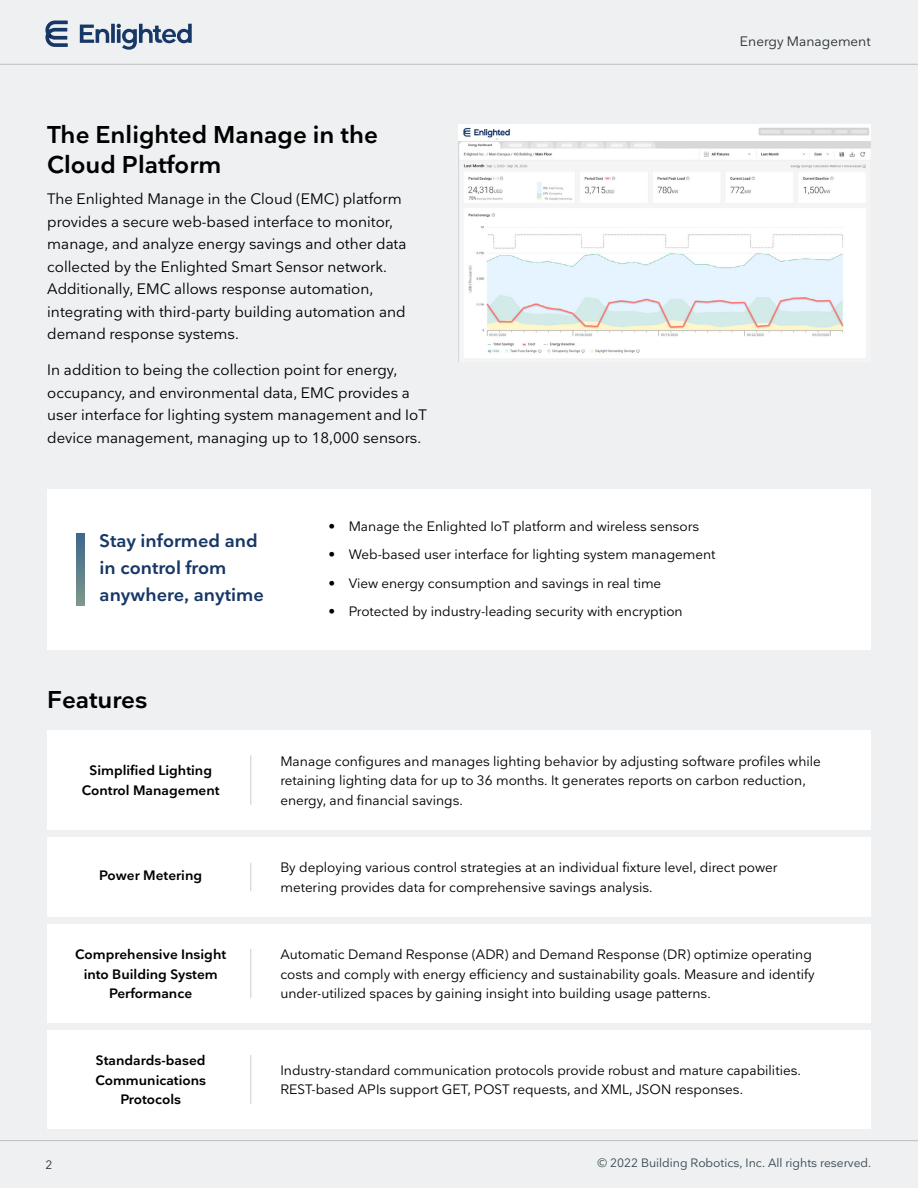
<style>
.page{position:relative;width:918px;height:1188px;background:#eef0f2}
.page>*{position:absolute;margin:0;border:0;box-sizing:border-box;transform-origin:0 0}
.t1{font:600 24px/30px "Nationale";color:#000}
.t2{font:600 18px/27px "Nationale";color:#173766}
.t3{font:15px/22.5px "Nationale";color:#000}
.t4{font:13.5px/19.5px "Nationale";color:#000}
.t5{font:600 13.5px/19.5px "Nationale";color:#000;text-align:center}
.t6{font:13.5px "Nationale";color:#283235}
.t7{font:12px "Nationale";color:#39474e}
.t8{font:12px "Nationale";color:#283235}
</style>
<div class="page">
<hr style="left:0;top:64px;width:918px;height:1px;background:#bcbec0">
<hr style="left:0;top:1140px;width:918px;height:1px;background:#bcbec0">
<svg style="left:45px;top:21px;width:147px;height:29px"></svg>
<img style="left:459px;top:124px;width:412px;height:234px">
<div style="left:47px;top:489px;width:824px;height:161px;background:#fff"></div>
<svg style="left:77px;top:534px;width:8px;height:72px"></svg>
<div style="left:48px;top:730px;width:823px;height:100px;background:#fff"></div>
<div style="left:48px;top:924px;width:823px;height:99px;background:#fff"></div>
<div style="left:48px;top:1030px;width:823px;height:99px;background:#fff"></div>
<div style="left:48px;top:837px;width:823px;height:80px;background:#fff"></div>
<hr style="left:250px;top:755px;width:1px;height:50px;background:#cdcccb">
<hr style="left:250px;top:949px;width:1px;height:49px;background:#cdcccb">
<hr style="left:250px;top:1055px;width:1px;height:49px;background:#cdcccb">
<svg style="left:250px;top:863px;width:1px;height:28px"></svg>
<p class="t6" style="left:740px;top:33px;width:132px">Energy Management</p>
<h1 class="t1" style="left:47px;top:119px;width:332px">The Enlighted Manage in the<br>Cloud Platform</h1>
<p class="t3" style="left:47px;top:187px;width:361px">The Enlighted Manage in the Cloud (EMC) platform provides a secure web-based interface to monitor, manage, and analyze energy savings and other data collected by the Enlighted Smart Sensor network.<br>Additionally, EMC allows response automation, integrating with third-party building automation and demand response systems.</p>
<p class="t3" style="left:47px;top:358px;width:381px">In addition to being the collection point for energy, occupancy, and environmental data, EMC provides a user interface for lighting system management and IoT device management, managing up to 18,000 sensors.</p>
<h2 class="t2" style="left:100px;top:527px;width:166px">Stay informed and in control from anywhere, anytime</h2>
<h1 class="t1" style="left:47px;top:684px;width:102px">Features</h1>
<p class="t4" style="left:328px;top:516px;width:372px">• Manage the Enlighted IoT platform and wireless sensors</p>
<p class="t4" style="left:328px;top:545px;width:389px">• Web-based user interface for lighting system management</p>
<p class="t4" style="left:328px;top:573px;width:334px">• View energy consumption and savings in real time</p>
<p class="t4" style="left:328px;top:602px;width:356px">• Protected by industry-leading security with encryption</p>
<p class="t5" style="left:82px;top:761px;width:139px">Simplified Lighting<br>Control Management</p>
<p class="t5" style="left:99px;top:865px;width:104px">Power Metering</p>
<p class="t8" style="left:45px;top:1158px;width:9px">2</p>
<p class="t5" style="left:75px;top:944px;width:152px">Comprehensive Insight into Building System<br>Performance</p>
<p class="t5" style="left:95px;top:1050px;width:112px">Standards-based<br>Communications<br>Protocols</p>
<p class="t4" style="left:280px;top:751px;width:542px">Manage configures and manages lighting behavior by adjusting software profiles while retaining lighting data for up to 36 months. It generates reports on carbon reduction, energy, and financial savings.</p>
<p class="t4" style="left:280px;top:858px;width:499px">By deploying various control strategies at an individual fixture level, direct power metering provides data for comprehensive savings analysis.</p>
<p class="t4" style="left:280px;top:944px;width:536px">Automatic Demand Response (ADR) and Demand Response (DR) optimize operating costs and comply with energy efficiency and sustainability goals. Measure and identify under-utilized spaces by gaining insight into building usage patterns.</p>
<p class="t4" style="left:280px;top:1060px;width:522px">Industry-standard communication protocols provide robust and mature capabilities.<br>REST-based APIs support GET, POST requests, and XML, JSON responses.</p>
<p class="t7" style="left:598px;top:1155px;width:275px">© 2022 Building Robotics, Inc. All rights reserved.</p>
</div>
